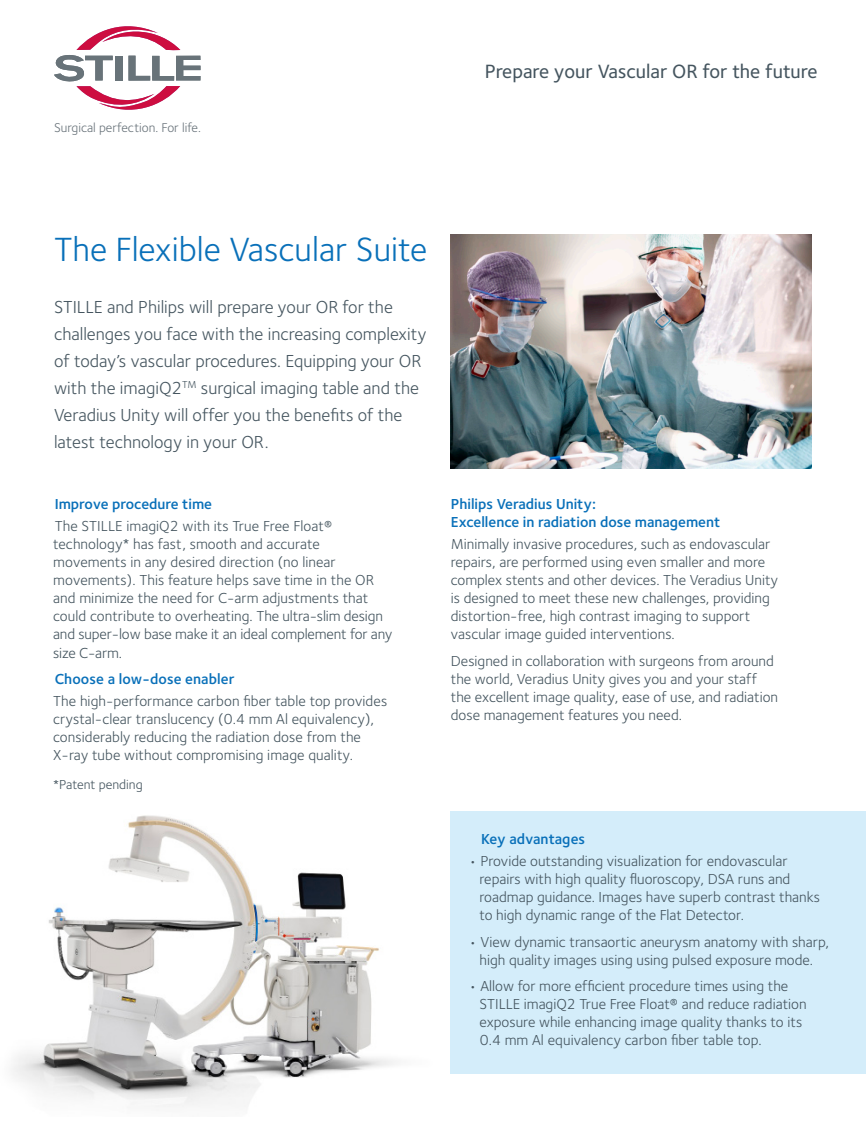
<style>
.page{position:relative;width:866px;height:1136px;background:#fff}
.page>*{position:absolute;margin:0;border:0;box-sizing:border-box;transform-origin:0 0}
.t1{font:34.8px "Foundry Sterling";color:#0970b9}
.t2{font:500 19.95px "Foundry Sterling";color:#45555f}
.Subhead{font:18px/27px "Foundry Sterling";color:#45555f}
.Subhead-2{font:15px/18px "Foundry Sterling";color:#45555f}
.Subhead-3{font:600 15px/18px "Foundry Sterling";color:#0970b9}
.t3{font:13.5px "Foundry Sterling";color:#45555f}
.t4{font:13.2px "Foundry Sterling";color:#6a747b}
</style>
<div class="page">
<div style="left:451px;top:811px;width:415px;height:262px;background:#d4edfa"></div>
<img style="left:12px;top:815px;width:384px;height:292px">
<img style="left:451px;top:234px;width:361px;height:234px">
<svg style="left:54px;top:26px;width:146px;height:84px"></svg>
<p class="t4" style="left:54px;top:120px;width:148px">Surgical perfection. For life.</p>
<p class="t2" style="left:485px;top:59px;width:334px">Prepare your Vascular OR for the future</p>
<p class="t1" style="left:54px;top:229px;width:375px">The Flexible Vascular Suite</p>
<p class="Subhead" style="left:54px;top:294px;width:374px">STILLE and Philips will prepare your OR for the challenges you face with the increasing complexity of today’s vascular procedures. Equipping your OR with the imagiQ2<sup>TM</sup> surgical imaging table and the Veradius Unity will offer you the benefits of the latest technology in your OR.</p>
<p class="Subhead-3" style="left:55px;top:495px;width:159px">Improve procedure time</p>
<p class="Subhead-2" style="left:53px;top:517px;width:341px">The STILLE imagiQ2 with its True Free Float® technology* has fast, smooth and accurate movements in any desired direction (no linear movements). This feature helps save time in the OR and minimize the need for C-arm adjustments that could contribute to overheating. The ultra-slim design and super-low base make it an ideal complement for any size C-arm.</p>
<p class="Subhead-3" style="left:55px;top:670px;width:182px">Choose a low-dose enabler</p>
<p class="Subhead-2" style="left:53px;top:692px;width:335px">The high-performance carbon fiber table top provides crystal-clear translucency (0.4 mm Al equivalency), considerably reducing the radiation dose from the X-ray tube without compromising image quality.</p>
<p class="t3" style="left:53px;top:777px;width:91px">*Patent pending</p>
<p class="Subhead-3" style="left:451px;top:495px;width:271px">Philips Veradius Unity:<br>Excellence in radiation dose management</p>
<p class="Subhead-2" style="left:451px;top:535px;width:329px">Minimally invasive procedures, such as endovascular repairs, are performed using even smaller and more complex stents and other devices. The Veradius Unity is designed to meet these new challenges, providing distortion-free, high contrast imaging to support vascular image guided interventions.</p>
<p class="Subhead-2" style="left:451px;top:652px;width:324px">Designed in collaboration with surgeons from around the world, Veradius Unity gives you and your staff</p>
<p class="Subhead-2" style="left:451px;top:688px;width:329px">the excellent image quality, ease of use, and radiation dose management features you need.</p>
<p class="Subhead-3" style="left:481px;top:829px;width:106px">Key advantages</p>
<p class="Subhead-2" style="left:479px;top:852px;width:342px;text-indent:-11px">• Provide outstanding visualization for endovascular repairs with high quality fluoroscopy, DSA runs and roadmap guidance. Images have superb contrast thanks to high dynamic range of the Flat Detector.</p>
<p class="Subhead-2" style="left:469px;top:932px;width:362px;text-align:center">• View dynamic transaortic aneurysm anatomy with sharp, high quality images using using pulsed exposure mode.</p>
<p class="Subhead-2" style="left:479px;top:977px;width:328px;text-indent:-11px">• Allow for more efficient procedure times using the STILLE imagiQ2 True Free Float® and reduce radiation exposure while enhancing image quality thanks to its 0.4 mm Al equivalency carbon fiber table top.</p>
</div>
